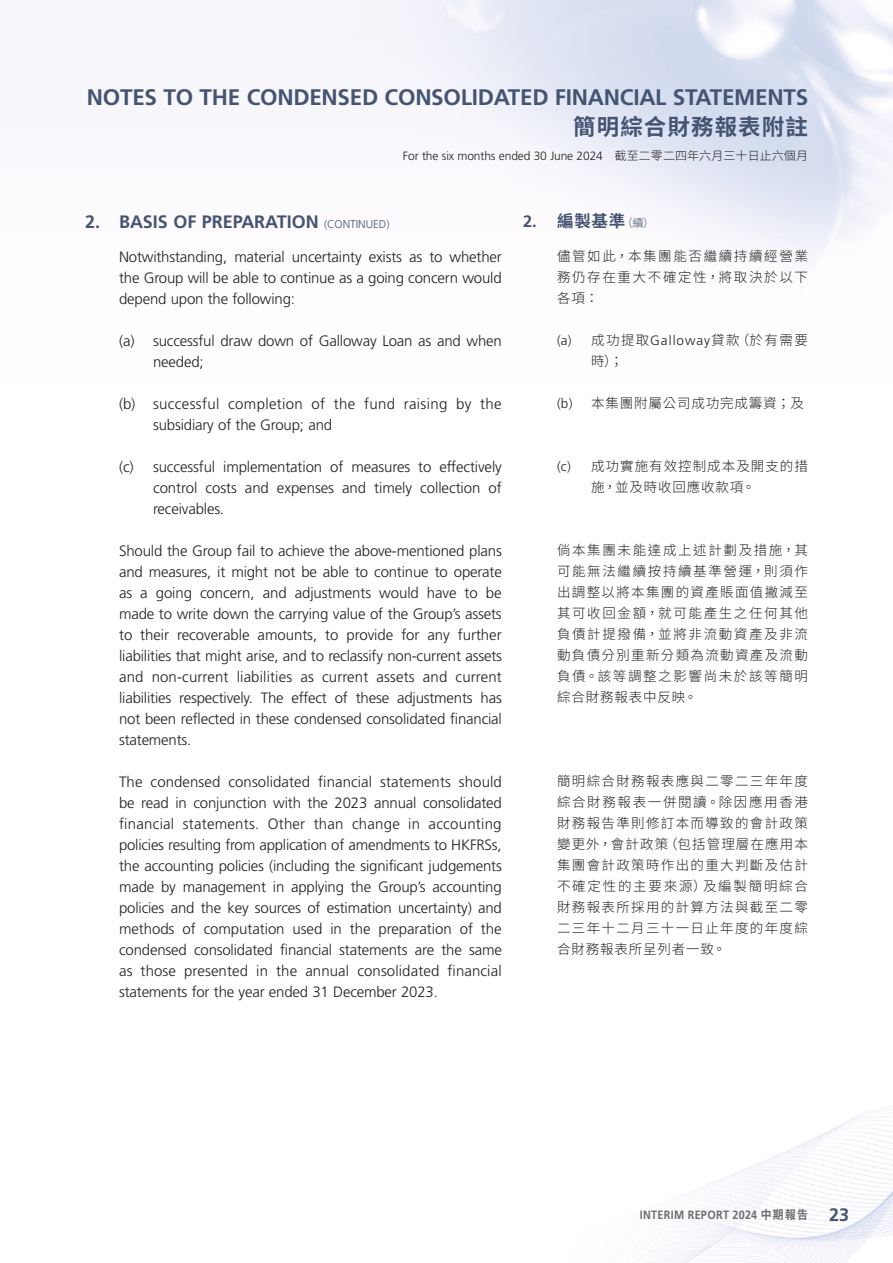
<style>
.page{position:relative;width:893px;height:1263px;background:#fff}
.page>*{position:absolute;margin:0;border:0;box-sizing:border-box;transform-origin:0 0}
.t1{font:700 22.5px "Frutiger LT Std";letter-spacing:-.01em;color:#455471}
.t2{font:700 22.5px "Source Han Sans TC";letter-spacing:.05em;color:#455471}
.Heading_1{font:700 18px "Frutiger LT Std";color:#455471}
.C_Heading_1{font:700 16.5px "Source Han Sans TC";color:#455471}
.Body_Text{font:300 15px/21px "Frutiger LT Std";letter-spacing:-.01em;color:#231f20;text-align:justify}
.Body_Text-2{font:300 15px/21px "Frutiger LT Std";letter-spacing:.025em;color:#231f20}
.C_Body_Text{font:300 13.5px/21px "Source Han Sans TC";letter-spacing:.1em;color:#231f20;text-align:justify}
.C_Body_Text-2{font:300 13.5px/21px "Source Han Sans TC";letter-spacing:.075em;color:#231f20}
.C_Body_Text-3{font:300 13.5px "Source Han Sans TC";letter-spacing:.065em;color:#231f20}
.t3{font:300 12px "Frutiger LT Std";letter-spacing:-.01em;color:#231f20}
.t4{font:700 12px "Frutiger LT Std";letter-spacing:.03em;color:#6c6d70;scale:.9 1}
.s1{font-family:"Source Han Sans TC"}
.s2{font-weight:300;font-size:11.25px}
.s3{font-family:"Frutiger LT Std"}
.s4{font-size:18px;color:#455471}
</style>
<div class="page">
<h1 class="t1" style="left:87px;top:84px;width:723px">NOTES TO THE CONDENSED CONSOLIDATED FINANCIAL STATEMENTS</h1>
<h1 class="t2" style="left:573px;top:114px;width:236px">簡明綜合財務報表附註</h1>
<p class="t3" style="left:403px;top:150px;width:407px">For the six months ended 30 June 2024<span class="s1">　截至二零二四年六月三十日止六個月</span></p>
<p class="Heading_1" style="left:85px;top:212px;width:306px">2. BASIS OF PREPARATION <span class="s2">(CONTINUED)</span></p>
<p class="Body_Text" style="left:119px;top:247px;width:384px">Notwithstanding, material uncertainty exists as to whether the Group will be able to continue as a going concern would depend upon the following:</p>
<p class="Body_Text" style="left:153px;top:331px;width:350px;text-indent:-34px">(a) successful draw down of Galloway Loan as and when needed;</p>
<p class="Body_Text-2" style="left:153px;top:394px;width:350px;text-indent:-34px">(b) successful completion of the fund raising by the subsidiary of the Group; and</p>
<p class="Body_Text" style="left:153px;top:457px;width:350px;text-indent:-34px">(c) successful implementation of measures to effectively control costs and expenses and timely collection of receivables.</p>
<p class="Body_Text" style="left:119px;top:541px;width:384px">Should the Group fail to achieve the above-mentioned plans and measures, it might not be able to continue to operate as a going concern, and adjustments would have to be made to write down the carrying value of the Group’s assets to their recoverable amounts, to provide for any further liabilities that might arise, and to reclassify non-current assets and non-current liabilities as current assets and current liabilities respectively. The effect of these adjustments has not been reflected in these condensed consolidated financial statements.</p>
<p class="Body_Text" style="left:119px;top:772px;width:384px">The condensed consolidated financial statements should be read in conjunction with the 2023 annual consolidated financial statements. Other than change in accounting policies resulting from application of amendments to HKFRSs, the accounting policies (including the significant judgements made by management in applying the Group’s accounting policies and the key sources of estimation uncertainty) and methods of computation used in the preparation of the condensed consolidated financial statements are the same as those presented in the annual consolidated financial statements for the year ended 31 December 2023.</p>
<p class="C_Heading_1" style="left:523px;top:212px;width:133px"><span class="s3">2.</span> 編製基準<span class="s2">（續）</span></p>
<p class="C_Body_Text" style="left:557px;top:246px;width:252px">儘管如此，本集團能否繼續持續經營業務仍存在重大不確定性，將取決於以下各項：</p>
<p class="C_Body_Text" style="left:591px;top:330px;width:218px;text-indent:-34px"><span class="s3">(a)</span> 成功提取<span class="s3">Galloway</span>貸款（於有需要時）；</p>
<p class="C_Body_Text-3" style="left:557px;top:395px;width:249px"><span class="s3">(b)</span> 本集團附屬公司成功完成籌資；及</p>
<p class="C_Body_Text-2" style="left:591px;top:456px;width:218px;text-indent:-34px"><span class="s3">(c)</span> 成功實施有效控制成本及開支的措施，並及時收回應收款項。</p>
<p class="C_Body_Text" style="left:557px;top:540px;width:252px">倘本集團未能達成上述計劃及措施，其可能無法繼續按持續基準營運，則須作出調整以將本集團的資產賬面值撇減至其可收回金額，就可能產生之任何其他負債計提撥備，並將非流動資產及非流動負債分別重新分類為流動資產及流動負債。該等調整之影響尚未於該等簡明綜合財務報表中反映。</p>
<p class="C_Body_Text" style="left:557px;top:771px;width:252px">簡明綜合財務報表應與二零二三年年度綜合財務報表一併閱讀。除因應用香港財務報告準則修訂本而導致的會計政策變更外，會計政策（包括管理層在應用本集團會計政策時作出的重大判斷及估計不確定性的主要來源）及編製簡明綜合財務報表所採用的計算方法與截至二零二三年十二月三十一日止年度的年度綜合財務報表所呈列者一致。</p>
<p class="t4" style="left:640px;top:1208px;width:234px">INTERIM REPORT 2024 <span class="s1">中期報告</span> <span class="s4">23</span></p>
</div>
